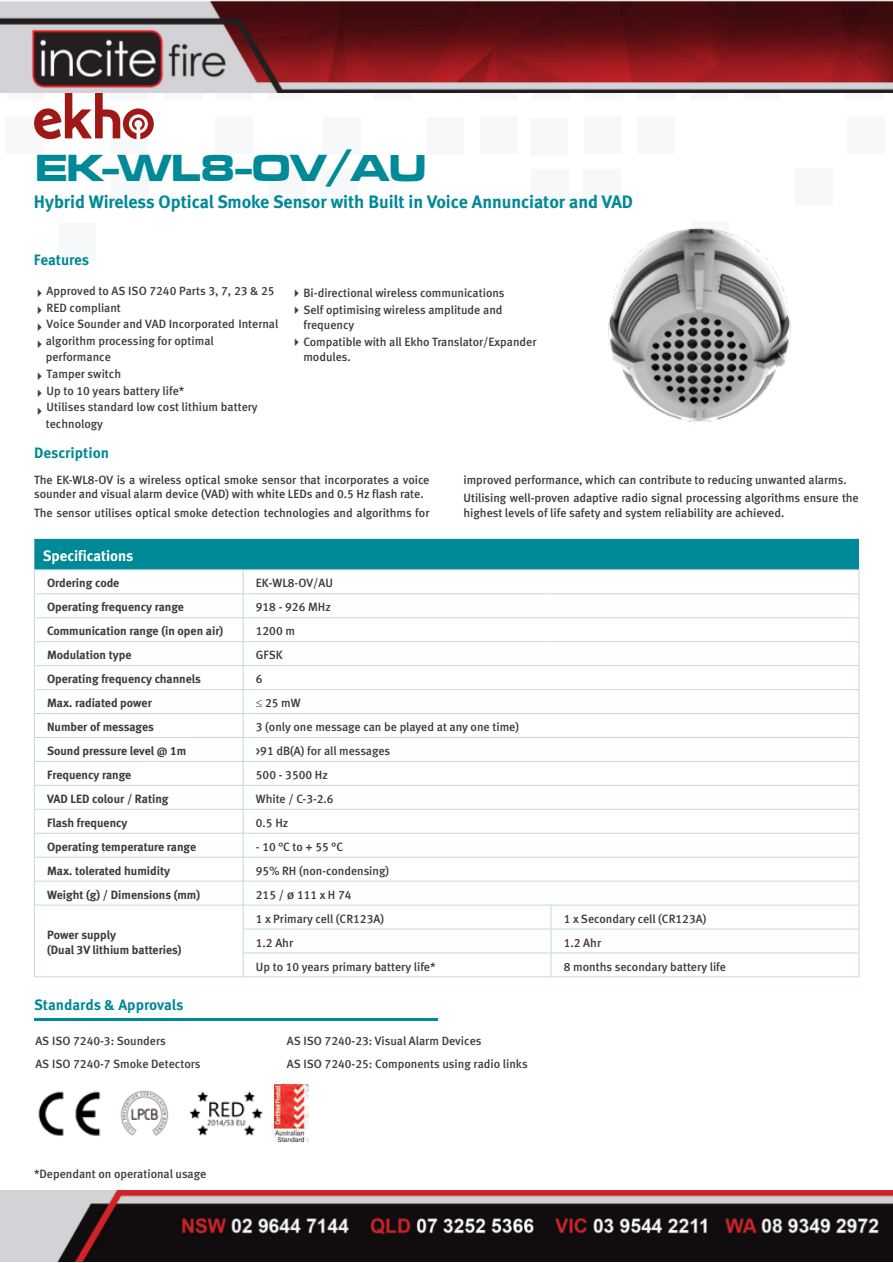
<style>
.page{position:relative;width:893px;height:1263px;background:#fff}
.page>*{position:absolute;margin:0;border:0;box-sizing:border-box;transform-origin:0 0}
.t1{font:39px "Microgramma D Bold Exte";color:#008996}
.t2{font:18px "Meta Bold CE Lf";color:#008996}
.t3{font:700 15px "Meta Pro";letter-spacing:-.005em;color:#008996}
.t4{font:15px "Meta Bold CE Lf";color:#fff}
.t5{font:12px/14.4px "Meta Medium CELF";color:#3c3c3b}
.t6{font:12px/16.6px "Meta Medium CELF";color:#3e3e3f}
.t7{font:12px/14.4px "Meta Bold CE Lf";color:#3c3c3b}
.s1{font-family:"Meta Pro";font-weight:500}
</style>
<div class="page">
<div style="left:796px;top:168px;width:37px;height:37px;background:#f7f8fa"></div>
<div style="left:532px;top:170px;width:37px;height:37px;background:#f7f8fa"></div>
<div style="left:480px;top:116px;width:37px;height:37px;background:#f7f8fa"></div>
<div style="left:531px;top:118px;width:37px;height:37px;background:#f7f8fa"></div>
<div style="left:323px;top:117px;width:37px;height:37px;background:#f7f8fa"></div>
<div style="left:426px;top:117px;width:37px;height:37px;background:#f7f8fa"></div>
<div style="left:269px;top:168px;width:37px;height:37px;background:#f7f8fa"></div>
<div style="left:320px;top:168px;width:37px;height:37px;background:#f7f8fa"></div>
<div style="left:583px;top:170px;width:37px;height:37px;background:#f7f8fa"></div>
<div style="left:584px;top:116px;width:37px;height:37px;background:#f7f8fa"></div>
<div style="left:637px;top:63px;width:37px;height:37px;background:#f7f8fa"></div>
<div style="left:691px;top:63px;width:37px;height:37px;background:#f7f8fa"></div>
<div style="left:743px;top:63px;width:37px;height:37px;background:#f7f8fa"></div>
<div style="left:845px;top:63px;width:38px;height:37px;background:#f7f8fa"></div>
<div style="left:847px;top:116px;width:37px;height:37px;background:#f7f8fa"></div>
<div style="left:585px;top:63px;width:37px;height:37px;background:#f7f8fa"></div>
<div style="left:533px;top:63px;width:37px;height:37px;background:#f7f8fa"></div>
<div style="left:480px;top:63px;width:37px;height:37px;background:#f7f8fa"></div>
<div style="left:375px;top:63px;width:37px;height:37px;background:#f7f8fa"></div>
<div style="left:5px;top:116px;width:37px;height:37px;background:#f7f8fa"></div>
<div style="left:111px;top:116px;width:37px;height:37px;background:#f7f8fa"></div>
<div style="left:112px;top:170px;width:37px;height:37px;background:#f7f8fa"></div>
<div style="left:164px;top:63px;width:37px;height:37px;background:#f7f8fa"></div>
<div style="left:216px;top:63px;width:37px;height:37px;background:#f7f8fa"></div>
<div style="left:7px;top:63px;width:37px;height:37px;background:#f7f8fa"></div>
<div style="left:268px;top:63px;width:37px;height:37px;background:#f7f8fa"></div>
<div style="left:637px;top:116px;width:37px;height:37px;background:#f7f8fa"></div>
<div style="left:58px;top:224px;width:37px;height:37px;background:#f7f8fa"></div>
<div style="left:215px;top:116px;width:37px;height:37px;background:#f7f8fa"></div>
<svg style="left:210px;top:0;width:683px;height:1px"></svg>
<svg style="left:34px;top:93px;width:120px;height:46px"></svg>
<hr style="left:34px;top:1018px;width:404px;height:3px;background:#008996">
<img style="left:120px;top:1091px;width:49px;height:44px">
<img style="left:189px;top:1091px;width:74px;height:45px">
<img style="left:38px;top:1091px;width:63px;height:45px">
<img style="left:608px;top:227px;width:183px;height:198px">
<hr style="left:34px;top:977px;width:209px;height:1px;background:#c2dadd">
<hr style="left:243px;top:977px;width:308px;height:1px;background:#c2dadd">
<hr style="left:551px;top:977px;width:308px;height:1px;background:#c2dadd">
<svg style="left:34px;top:539px;width:826px;height:438px"></svg>
<img style="left:275px;top:1084px;width:34px;height:57px">
<img style="left:0;top:1px;width:893px;height:92px">
<img style="left:0;top:1190px;width:893px;height:71px">
<h1 class="t1" style="left:35px;top:142px;width:392px">EK-WL8-OV/AU</h1>
<h2 class="t2" style="left:34px;top:190px;width:601px">Hybrid Wireless Optical Smoke Sensor with Built in Voice Annunciator and VAD</h2>
<p class="t3" style="left:34px;top:248px;width:57px">Features</p>
<p class="t6" style="left:46px;top:283px;width:234px">Approved to AS ISO 7240 Parts 3, 7, 23 &amp; 25<br>RED compliant<br>Voice Sounder and VAD Incorporated Internal algorithm processing for optimal performance<br>Tamper switch<br>Up to 10 years battery life*<br>Utilises standard low cost lithium battery technology</p>
<p class="t6" style="left:303px;top:284px;width:203px;line-height:17.1px">Bi-directional wireless communications<br>Self optimising wireless amplitude and</p>
<p class="t6" style="left:303px;top:316px;width:235px;line-height:17.1px">frequency<br>Compatible with all Ekho Translator/Expander</p>
<p class="t6" style="left:303px;top:349px;width:49px">modules.</p>
<p class="t3" style="left:34px;top:441px;width:77px">Description</p>
<p class="t5" style="left:34px;top:472px;width:397px">The EK-WL8-OV is a wireless optical smoke sensor that incorporates a voice sounder and visual alarm device (VAD) with white LEDs and 0.5 Hz flash rate.</p>
<p class="t5" style="left:34px;top:505px;width:397px">The sensor utilises optical smoke detection technologies and algorithms for</p>
<p class="t5" style="left:463px;top:470px;width:397px;line-height:18.6px">improved performance, which can contribute to reducing unwanted alarms.<br>Utilising well-proven adaptive radio signal processing algorithms ensure the</p>
<p class="t5" style="left:463px;top:505px;width:322px">highest levels of life safety and system reliability are achieved.</p>
<p class="t4" style="left:43px;top:547px;width:92px">Specifications</p>
<p class="t7" style="left:47px;top:576px;width:74px">Ordering code</p>
<p class="t5" style="left:256px;top:576px;width:79px">EK-WL8-OV/AU</p>
<p class="t7" style="left:47px;top:600px;width:138px">Operating frequency range</p>
<p class="t5" style="left:256px;top:600px;width:77px">918 - 926 MHz</p>
<p class="t7" style="left:47px;top:624px;width:178px">Communication range (in open air)</p>
<p class="t5" style="left:256px;top:624px;width:41px">1200 m</p>
<p class="t7" style="left:47px;top:648px;width:86px">Modulation type</p>
<p class="t5" style="left:256px;top:648px;width:28px">GFSK</p>
<p class="t7" style="left:47px;top:672px;width:155px">Operating frequency channels</p>
<p class="t5" style="left:256px;top:672px;width:8px">6</p>
<p class="t7" style="left:47px;top:696px;width:106px">Max. radiated power</p>
<p class="t5" style="left:256px;top:696px;width:46px">≤ 25 mW</p>
<p class="t7" style="left:47px;top:720px;width:108px">Number of messages</p>
<p class="t5" style="left:256px;top:720px;width:265px">3 (only one message can be played at any one time)</p>
<p class="t7" style="left:47px;top:744px;width:141px">Sound pressure level @ 1m</p>
<p class="t5" style="left:256px;top:744px;width:136px">&gt;91 dB(A) for all messages</p>
<p class="t7" style="left:47px;top:768px;width:86px">Frequency range</p>
<p class="t5" style="left:256px;top:768px;width:73px">500 - 3500 Hz</p>
<p class="t7" style="left:47px;top:791px;width:123px">VAD LED colour / Rating</p>
<p class="t5" style="left:256px;top:792px;width:79px">White / C-3-2.6</p>
<p class="t7" style="left:47px;top:815px;width:82px">Flash frequency</p>
<p class="t5" style="left:256px;top:815px;width:34px">0.5 Hz</p>
<p class="t7" style="left:47px;top:839px;width:150px">Operating temperature range</p>
<p class="t5" style="left:256px;top:839px;width:89px">-10°Cto+55°C</p>
<p class="t7" style="left:47px;top:863px;width:125px">Max. tolerated humidity</p>
<p class="t5" style="left:256px;top:863px;width:135px">95% RH (non-condensing)</p>
<p class="t7" style="left:47px;top:887px;width:155px">Weight (g) / Dimensions (mm)</p>
<p class="t5" style="left:256px;top:887px;width:97px">215/<span class="s1">Ø</span>111xH74</p>
<p class="t7" style="left:47px;top:928px;width:136px">Power supply<br>(Dual 3V lithium batteries)</p>
<p class="t5" style="left:256px;top:911px;width:130px">1 x Primary cell (CR123A)</p>
<p class="t5" style="left:564px;top:911px;width:144px">1 x Secondary cell (CR123A)</p>
<p class="t5" style="left:256px;top:935px;width:39px">1.2 Ahr</p>
<p class="t5" style="left:564px;top:935px;width:39px">1.2 Ahr</p>
<p class="t5" style="left:256px;top:959px;width:181px">Up to 10 years primary battery life*</p>
<p class="t5" style="left:564px;top:959px;width:164px">8 months secondary battery life</p>
<p class="t3" style="left:34px;top:993px;width:151px">Standards &amp; Approvals</p>
<p class="t6" style="left:35px;top:1030px;width:167px;line-height:23px">AS ISO 7240-3: Sounders<br>AS ISO 7240-7 Smoke Detectors</p>
<p class="t6" style="left:287px;top:1030px;width:243px;line-height:23px">AS ISO 7240-23: Visual Alarm Devices<br>AS ISO 7240-25: Components using radio links</p>
<p class="t5" style="left:34px;top:1167px;width:174px">*Dependant on operational usage</p>
</div>
